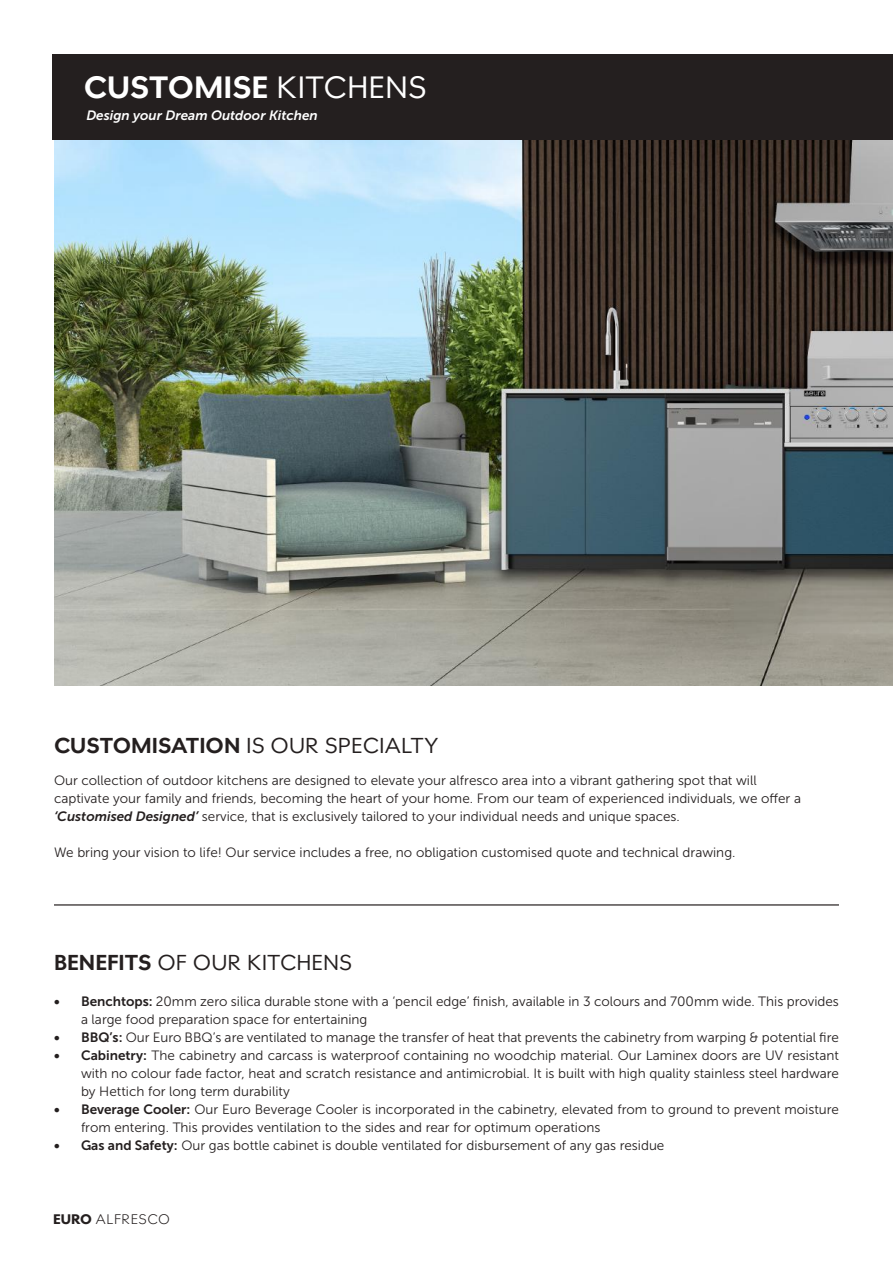
<style>
.page{position:relative;width:893px;height:1263px;background:#fff}
.page>*{position:absolute;margin:0;border:0;box-sizing:border-box;transform-origin:0 0}
.t1{font:700 30px "Widescreen";color:#fff}
.t2{font:21px "Widescreen";color:#241f1f}
.t3{font:13.5px/18px "Museo Sans 300";color:#241f1f}
.t4{font:italic 13.5px "Museo Sans 700";color:#fff}
.t5{font:300 13.5px "Widescreen";letter-spacing:.03em;color:#241f1f}
.s1{font-weight:400}
.s2{font-weight:700}
.s3{font-family:"Museo Sans 700";font-style:italic}
.s4{font-family:"Museo Sans 700"}
.s5{font-weight:800}
</style>
<div class="page">
<img style="left:54px;top:139px;width:839px;height:547px">
<div style="left:53px;top:54px;width:840px;height:85px;background:#241f1f"></div>
<hr style="left:54px;top:904px;width:785px;height:1px;background:#241f1f">
<h1 class="t1" style="left:84px;top:67px;width:345px">CUSTOMISE <span class="s1">KITCHENS</span></h1>
<p class="t4" style="left:86px;top:108px;width:233px">Design your Dream Outdoor Kitchen</p>
<h2 class="t2" style="left:54px;top:731px;width:386px"><span class="s2">CUSTOMISATION</span> IS OUR SPECIALTY</h2>
<p class="t3" style="left:54px;top:772px;width:748px">Our collection of outdoor kitchens are designed to elevate your alfresco area into a vibrant gathering spot that will captivate your family and friends, becoming the heart of your home. From our team of experienced individuals, we offer a <span class="s3">‘Customised Designed’</span> service, that is exclusively tailored to your individual needs and unique spaces.</p>
<p class="t3" style="left:54px;top:844px;width:683px">We bring your vision to life! Our service includes a free, no obligation customised quote and technical drawing.</p>
<h2 class="t2" style="left:54px;top:948px;width:300px"><span class="s2">BENEFITS</span> OF OUR KITCHENS</h2>
<p class="t3" style="left:81px;top:992px;width:759px;text-indent:-27px"><span class="s4">• Benchtops:</span> 20mm zero silica durable stone with a ‘pencil edge’ finish, available in 3 colours and 700mm wide. This provides a large food preparation space for entertaining</p>
<p class="t3" style="left:54px;top:1028px;width:786px"><span class="s4">• BBQ’s:</span> Our Euro BBQ’s are ventilated to manage the transfer of heat that prevents the cabinetry from warping &amp; potential fire</p>
<p class="t3" style="left:81px;top:1046px;width:759px;text-align:justify;text-indent:-27px"><span class="s4">• Cabinetry:</span> The cabinetry and carcass is waterproof containing no woodchip material. Our Laminex doors are UV resistant with no colour fade factor, heat and scratch resistance and antimicrobial. It is built with high quality stainless steel hardware by Hettich for long term durability</p>
<p class="t3" style="left:81px;top:1100px;width:759px;text-indent:-27px"><span class="s4">• Beverage Cooler:</span> Our Euro Beverage Cooler is incorporated in the cabinetry, elevated from to ground to prevent moisture from entering. This provides ventilation to the sides and rear for optimum operations</p>
<p class="t3" style="left:54px;top:1136px;width:612px"><span class="s4">• Gas and Safety:</span> Our gas bottle cabinet is double ventilated for disbursement of any gas residue</p>
<p class="t5" style="left:53px;top:1210px;width:118px"><span class="s5">EURO</span> ALFRESCO</p>
</div>
